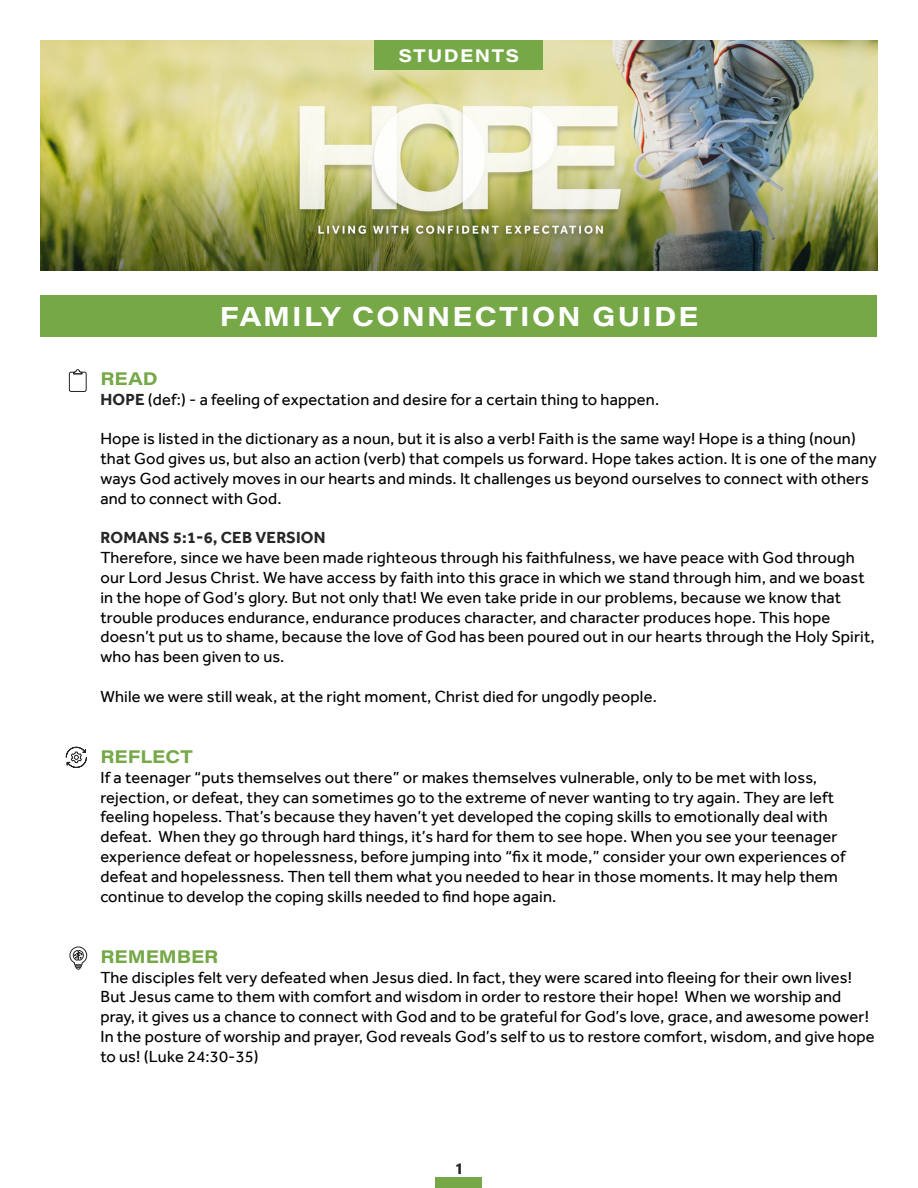
<style>
.page{position:relative;width:918px;height:1188px;background:#fff}
.page>*{position:absolute;margin:0;border:0;box-sizing:border-box;transform-origin:0 0}
.t1{font:27px "Acumin Variable Concept";letter-spacing:.205em;color:#fff}
.t2{font:18px "Acumin Variable Concept";letter-spacing:.155em;color:#76a848}
.t3{font:18px "Acumin Variable Concept";letter-spacing:.23em;color:#fff}
.t4{font:16.5px/19.8px "Effra";letter-spacing:.01em;color:#000}
.t5{font:700 16.5px "Effra";letter-spacing:.01em;color:#262626}
.t6{font:15px "Acumin Variable Concept";color:#262626}
.s1{font-weight:700;color:#262626}
</style>
<div class="page">
<img style="left:40px;top:40px;width:838px;height:230px">
<div style="left:436px;top:1178px;width:46px;height:10px;background:#76a848"></div>
<div style="left:375px;top:40px;width:168px;height:30px;background:#76a848"></div>
<div style="left:40px;top:295px;width:838px;height:42px;background:#76a848"></div>
<svg style="left:68px;top:369px;width:19px;height:23px"></svg>
<svg style="left:65px;top:746px;width:22px;height:22px"></svg>
<svg style="left:69px;top:946px;width:19px;height:24px"></svg>
<p class="t3" style="left:399px;top:43px;width:119px">STUDENTS</p>
<h1 class="t1" style="left:220px;top:298px;width:476px">FAMILY CONNECTION GUIDE</h1>
<p class="t2" style="left:100px;top:366px;width:57px">READ</p>
<p class="t4" style="left:100px;top:389px;width:560px"><span class="s1">HOPE</span> (def:) - a feeling of expectation and desire for a certain thing to happen.</p>
<p class="t4" style="left:100px;top:429px;width:778px">Hope is listed in the dictionary as a noun, but it is also a verb! Faith is the same way! Hope is a thing (noun) that God gives us, but also an action (verb) that compels us forward. Hope takes action. It is one of the many ways God actively moves in our hearts and minds. It challenges us beyond ourselves to connect with others and to connect with God.</p>
<p class="t5" style="left:100px;top:528px;width:227px">ROMANS 5:1-6, CEB VERSION</p>
<p class="t4" style="left:100px;top:548px;width:776px">Therefore, since we have been made righteous through his faithfulness, we have peace with God through our Lord Jesus Christ. We have access by faith into this grace in which we stand through him, and we boast in the hope of God’s glory. But not only that! We even take pride in our problems, because we know that trouble produces endurance, endurance produces character, and character produces hope. This hope doesn’t put us to shame, because the love of God has been poured out in our hearts through the Holy Spirit, who has been given to us.</p>
<p class="t4" style="left:100px;top:686px;width:558px">While we were still weak, at the right moment, Christ died for ungodly people.</p>
<p class="t2" style="left:100px;top:744px;width:91px">REFLECT</p>
<p class="t4" style="left:100px;top:767px;width:747px">If a teenager “puts themselves out there” or makes themselves vulnerable, only to be met with loss, rejection, or defeat, they can sometimes go to the extreme of never wanting to try again. They are left feeling hopeless. That’s because they haven’t yet developed the coping skills to emotionally deal with defeat. When they go through hard things, it’s hard for them to see hope. When you see your teenager experience defeat or hopelessness, before jumping into “fix it mode,” consider your own experiences of defeat and hopelessness. Then tell them what you needed to hear in those moments. It may help them continue to develop the coping skills needed to find hope again.</p>
<p class="t2" style="left:100px;top:944px;width:117px">REMEMBER</p>
<p class="t4" style="left:100px;top:967px;width:776px">The disciples felt very defeated when Jesus died. In fact, they were scared into fleeing for their own lives!<br>But Jesus came to them with comfort and wisdom in order to restore their hope! When we worship and pray, it gives us a chance to connect with God and to be grateful for God’s love, grace, and awesome power!<br>In the posture of worship and prayer, God reveals God’s self to us to restore comfort, wisdom, and give hope to us! (Luke 24:30-35)</p>
<p class="t6" style="left:456px;top:1158px;width:7px">1</p>
</div>
